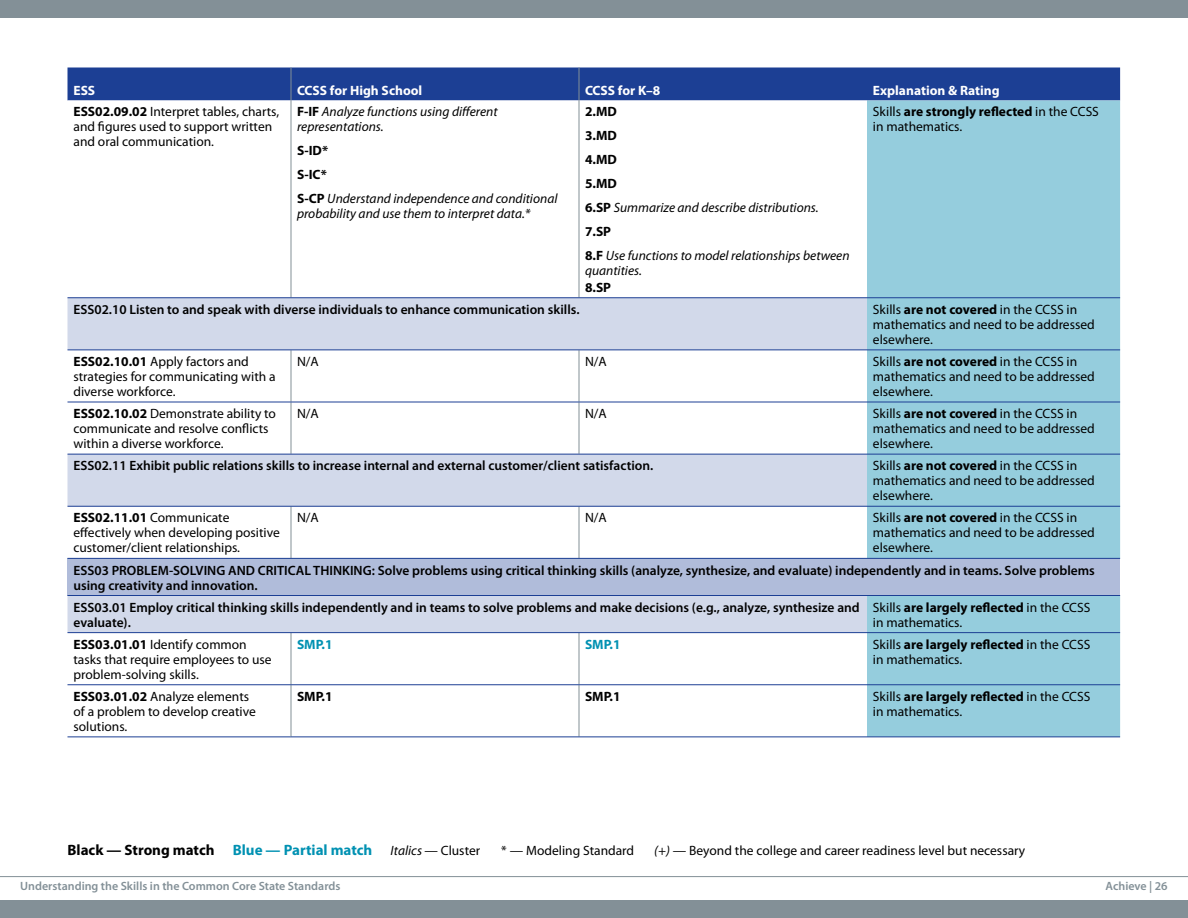
<style>
.page{position:relative;width:1188px;height:918px;background:#fff}
.page>*{position:absolute;margin:0;border:0;box-sizing:border-box;transform-origin:0 0}
.t1{font:700 15px "Myriad Pro";color:#000}
.t2{font:13.5px/15px "Myriad Pro";color:#000}
.t3{font:600 13.5px/15px "Myriad Pro";color:#000}
.t4{font:italic 13.5px/24px "Myriad Pro";color:#000}
.t5{font:700 13.5px "Myriad Pro";color:#fff}
.t6{font:700 13.5px "Myriad Pro";color:#000}
.t7{font:700 13.5px "Myriad Pro";color:#0091b2}
.t8{font:600 12px "Myriad Pro";color:#839097}
.s1{font-weight:700}
.s2{font-weight:700;font-style:normal}
.s3{color:#0091b2}
.s4{font-weight:400;font-style:italic;font-size:13.5px}
.s5{font-weight:400;font-size:13.5px}
.s6{font-style:italic}
</style>
<div class="page">
<div style="left:0;top:0;width:1188px;height:18px;background:#839097"></div>
<div style="left:0;top:900px;width:918px;height:18px;background:#839097"></div>
<div style="left:918px;top:900px;width:270px;height:18px;background:#839097"></div>
<hr style="left:0;top:876px;width:1188px;height:1px;background:#839097">
<div style="left:68px;top:68px;width:1052px;height:32px;background:#1c3f94"></div>
<svg style="left:292px;top:100px;width:575px;height:636px"></svg>
<div style="left:867px;top:100px;width:253px;height:636px;background:#95cddd"></div>
<svg style="left:68px;top:298px;width:799px;height:334px"></svg>
<div style="left:68px;top:558px;width:1052px;height:38px;background:#b0bcda"></div>
<hr style="left:579px;top:68px;width:1px;height:32px;background:#839097">
<hr style="left:579px;top:350px;width:1px;height:52px;background:#839097">
<hr style="left:68px;top:736px;width:223px;height:1px;background:#1c3f94">
<hr style="left:867px;top:736px;width:253px;height:1px;background:#1c3f94">
<hr style="left:291px;top:68px;width:1px;height:32px;background:#839097">
<hr style="left:291px;top:402px;width:1px;height:52px;background:#839097">
<hr style="left:291px;top:685px;width:1px;height:51px;background:#839097">
<hr style="left:579px;top:402px;width:1px;height:52px;background:#839097">
<hr style="left:579px;top:633px;width:1px;height:51px;background:#839097">
<hr style="left:579px;top:685px;width:1px;height:51px;background:#839097">
<hr style="left:291px;top:100px;width:1px;height:197px;background:#839097">
<hr style="left:579px;top:100px;width:1px;height:197px;background:#839097">
<hr style="left:291px;top:350px;width:1px;height:52px;background:#839097">
<hr style="left:291px;top:633px;width:1px;height:51px;background:#839097">
<hr style="left:291px;top:736px;width:288px;height:1px;background:#1c3f94">
<hr style="left:579px;top:736px;width:288px;height:1px;background:#1c3f94">
<hr style="left:291px;top:507px;width:1px;height:51px;background:#839097">
<hr style="left:579px;top:507px;width:1px;height:51px;background:#839097">
<hr style="left:68px;top:297px;width:223px;height:1px;background:#1c3f94">
<hr style="left:291px;top:297px;width:288px;height:1px;background:#1c3f94">
<hr style="left:579px;top:297px;width:288px;height:1px;background:#1c3f94">
<hr style="left:867px;top:297px;width:253px;height:1px;background:#1c3f94">
<hr style="left:68px;top:350px;width:223px;height:1px;background:#1c3f94">
<hr style="left:867px;top:350px;width:253px;height:1px;background:#1c3f94">
<hr style="left:68px;top:402px;width:223px;height:1px;background:#1c3f94">
<hr style="left:291px;top:402px;width:288px;height:1px;background:#1c3f94">
<hr style="left:579px;top:402px;width:288px;height:1px;background:#1c3f94">
<hr style="left:867px;top:402px;width:253px;height:1px;background:#1c3f94">
<hr style="left:68px;top:454px;width:223px;height:1px;background:#1c3f94">
<hr style="left:291px;top:454px;width:288px;height:1px;background:#1c3f94">
<hr style="left:579px;top:454px;width:288px;height:1px;background:#1c3f94">
<hr style="left:867px;top:454px;width:253px;height:1px;background:#1c3f94">
<hr style="left:68px;top:506px;width:223px;height:1px;background:#1c3f94">
<hr style="left:867px;top:506px;width:253px;height:1px;background:#1c3f94">
<hr style="left:291px;top:350px;width:288px;height:1px;background:#1c3f94">
<hr style="left:579px;top:350px;width:288px;height:1px;background:#1c3f94">
<hr style="left:291px;top:506px;width:288px;height:1px;background:#1c3f94">
<hr style="left:579px;top:506px;width:288px;height:1px;background:#1c3f94">
<hr style="left:68px;top:558px;width:223px;height:1px;background:#1c3f94">
<hr style="left:291px;top:558px;width:288px;height:1px;background:#1c3f94">
<hr style="left:579px;top:558px;width:288px;height:1px;background:#1c3f94">
<hr style="left:867px;top:558px;width:253px;height:1px;background:#1c3f94">
<hr style="left:68px;top:595px;width:223px;height:1px;background:#1c3f94">
<hr style="left:291px;top:595px;width:288px;height:1px;background:#1c3f94">
<hr style="left:579px;top:595px;width:288px;height:1px;background:#1c3f94">
<hr style="left:867px;top:595px;width:253px;height:1px;background:#1c3f94">
<hr style="left:68px;top:632px;width:223px;height:1px;background:#1c3f94">
<hr style="left:867px;top:632px;width:253px;height:1px;background:#1c3f94">
<hr style="left:68px;top:684px;width:223px;height:1px;background:#1c3f94">
<hr style="left:291px;top:684px;width:288px;height:1px;background:#1c3f94">
<hr style="left:579px;top:684px;width:288px;height:1px;background:#1c3f94">
<hr style="left:867px;top:684px;width:253px;height:1px;background:#1c3f94">
<hr style="left:291px;top:632px;width:288px;height:1px;background:#1c3f94">
<hr style="left:579px;top:632px;width:288px;height:1px;background:#1c3f94">
<p class="t5" style="left:74px;top:82px;width:23px">ESS</p>
<p class="t5" style="left:297px;top:82px;width:127px">CCSS for High School</p>
<p class="t5" style="left:585px;top:82px;width:77px">CCSS for K–8</p>
<p class="t5" style="left:873px;top:82px;width:128px">Explanation &amp; Rating</p>
<p class="t2" style="left:74px;top:104px;width:207px"><span class="s1">ESS02.09.02</span> Interpret tables, charts, and figures used to support written and oral communication.</p>
<p class="t4" style="left:297px;top:105px;width:202px;line-height:15px"><span class="s2">F-IF</span> Analyze functions using different representations.</p>
<p class="t4" style="left:297px;top:139px;width:262px"><span class="s2">S-ID*<br>S-IC*<br>S-CP</span> Understand independence and conditional</p>
<p class="t4" style="left:297px;top:202px;width:235px">probability and use them to interpret data.*</p>
<p class="t2" style="left:873px;top:105px;width:227px">Skills <span class="s1">are strongly reflected</span> in the CCSS in mathematics.</p>
<p class="t4" style="left:585px;top:100px;width:266px"><span class="s2">2.MD<br>3.MD<br>4.MD<br>5.MD<br>6.SP</span> Summarize and describe distributions.<br><span class="s2">7.SP<br>8.F</span> Use functions to model relationships between</p>
<p class="t4" style="left:585px;top:259px;width:58px">quantities.</p>
<p class="t6" style="left:585px;top:280px;width:28px">8.SP</p>
<p class="t3" style="left:74px;top:302px;width:508px">ESS02.10 Listen to and speak with diverse individuals to enhance communication skills.</p>
<p class="t2" style="left:873px;top:302px;width:223px">Skills <span class="s1">are not covered</span> in the CCSS in mathematics and need to be addressed elsewhere.</p>
<p class="t2" style="left:74px;top:354px;width:204px"><span class="s1">ESS02.10.01</span> Apply factors and strategies for communicating with a diverse workforce.</p>
<p class="t2" style="left:297px;top:354px;width:23px">N/A</p>
<p class="t2" style="left:585px;top:354px;width:23px">N/A</p>
<p class="t2" style="left:873px;top:354px;width:223px">Skills <span class="s1">are not covered</span> in the CCSS in mathematics and need to be addressed elsewhere.</p>
<p class="t2" style="left:74px;top:406px;width:204px"><span class="s1">ESS02.10.02</span> Demonstrate ability to communicate and resolve conflicts within a diverse workforce.</p>
<p class="t2" style="left:297px;top:406px;width:23px">N/A</p>
<p class="t2" style="left:585px;top:406px;width:23px">N/A</p>
<p class="t2" style="left:873px;top:406px;width:223px">Skills <span class="s1">are not covered</span> in the CCSS in mathematics and need to be addressed elsewhere.</p>
<p class="t3" style="left:74px;top:458px;width:581px">ESS02.11 Exhibit public relations skills to increase internal and external customer/client satisfaction.</p>
<p class="t2" style="left:873px;top:458px;width:223px">Skills <span class="s1">are not covered</span> in the CCSS in mathematics and need to be addressed elsewhere.</p>
<p class="t2" style="left:74px;top:511px;width:208px"><span class="s1">ESS02.11.01</span> Communicate effectively when developing positive customer/client relationships.</p>
<p class="t2" style="left:297px;top:511px;width:23px">N/A</p>
<p class="t2" style="left:585px;top:511px;width:23px">N/A</p>
<p class="t2" style="left:873px;top:511px;width:223px">Skills <span class="s1">are not covered</span> in the CCSS in mathematics and need to be addressed elsewhere.</p>
<p class="t3" style="left:74px;top:563px;width:1023px">ESS03 PROBLEM-SOLVING AND CRITICAL THINKING: Solve problems using critical thinking skills (analyze, synthesize, and evaluate) independently and in teams. Solve problems using creativity and innovation.</p>
<p class="t3" style="left:74px;top:600px;width:788px">ESS03.01 Employ critical thinking skills independently and in teams to solve problems and make decisions (e.g., analyze, synthesize and evaluate).</p>
<p class="t2" style="left:873px;top:600px;width:219px">Skills <span class="s1">are largely reflected</span> in the CCSS in mathematics.</p>
<p class="t2" style="left:74px;top:637px;width:200px"><span class="s1">ESS03.01.01</span> Identify common tasks that require employees to use problem-solving skills.</p>
<p class="t7" style="left:297px;top:637px;width:37px">SMP.1</p>
<p class="t7" style="left:585px;top:637px;width:37px">SMP.1</p>
<p class="t2" style="left:873px;top:637px;width:219px">Skills <span class="s1">are largely reflected</span> in the CCSS in mathematics.</p>
<p class="t2" style="left:74px;top:689px;width:184px"><span class="s1">ESS03.01.02</span> Analyze elements of a problem to develop creative solutions.</p>
<p class="t6" style="left:297px;top:689px;width:37px">SMP.1</p>
<p class="t6" style="left:585px;top:689px;width:37px">SMP.1</p>
<p class="t2" style="left:873px;top:689px;width:219px">Skills <span class="s1">are largely reflected</span> in the CCSS in mathematics.</p>
<p class="t1" style="left:68px;top:842px;width:414px">Black — Strong match <span class="s3">Blue — Partial match</span> <span class="s4">Italics</span> <span class="s5">— Cluster</span></p>
<p class="t2" style="left:501px;top:844px;width:134px">* — Modeling Standard</p>
<p class="t2" style="left:654px;top:844px;width:373px"><span class="s6">(+)</span> — Beyond the college and career readiness level but necessary</p>
<p class="t8" style="left:20px;top:880px;width:322px">Understanding the Skills in the Common Core State Standards</p>
<p class="t8" style="left:1106px;top:880px;width:64px">Achieve | 26</p>
</div>
